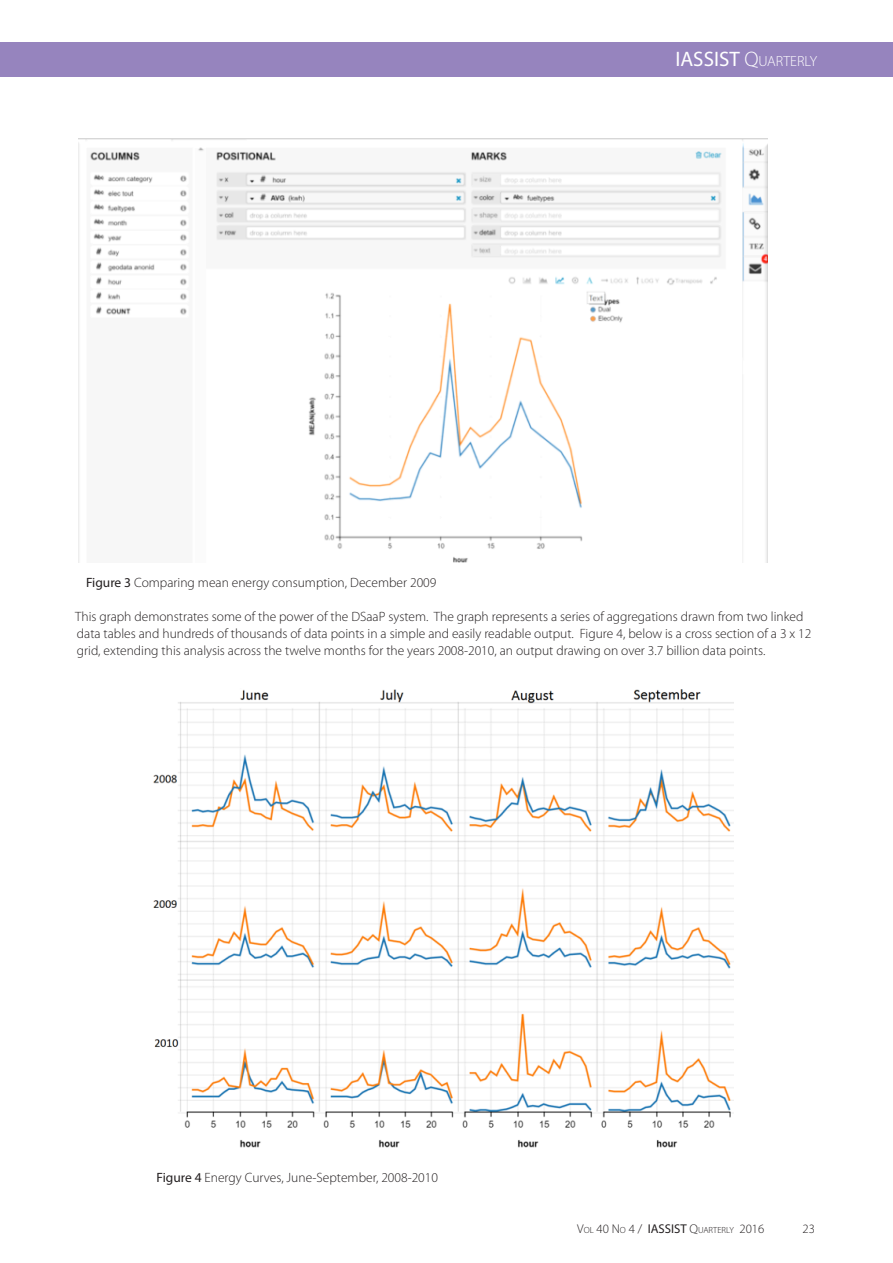
<style>
.page{position:relative;width:893px;height:1263px;background:#fff}
.page>*{position:absolute;margin:0;border:0;box-sizing:border-box;transform-origin:0 0}
.t1{font:300 14.7px "Myriad Pro";color:#fff}
.t2{font:300 13.5px/17px "Myriad Pro";color:#231f20}
.t3{font:300 12.75px "Myriad Pro";color:#231f20}
.t4{font:300 12.75px "Myriad Pro";color:#231f20}
.s1{font-weight:400}
.s2{font-weight:400;font-size:21px}
.s3{font-size:21px}
.s4{font-size:8.85px}
</style>
<div class="page">
<div style="left:0;top:43px;width:893px;height:34px;background:#9684be"></div>
<img style="left:79px;top:138px;width:689px;height:424px">
<img style="left:153px;top:689px;width:581px;height:459px">
<p class="t2" style="left:86px;top:574px;width:352px"><span class="s1">Figure 3</span> Comparing mean energy consumption, December 2009</p>
<p class="t1" style="left:675px;top:52px;width:143px"><span class="s2">IASSIST</span> <span class="s3">Q</span>UARTERLY</p>
<p class="t2" style="left:75px;top:608px;width:738px">This graph demonstrates some of the power of the DSaaP system. The graph represents a series of aggregations drawn from two linked data tables and hundreds of thousands of data points in a simple and easily readable output. Figure 4, below is a cross section of a 3 x 12 grid, extending this analysis across the twelve months for the years 2008-2010, an output drawing on over 3.7 billion data points.</p>
<p class="t2" style="left:156px;top:1169px;width:283px"><span class="s1">Figure 4</span> Energy Curves, June-September, 2008-2010</p>
<p class="t3" style="left:577px;top:1221px;width:189px">V<span class="s4">OL</span> 40 N<span class="s4">O</span> 4 / <span class="s1">IASSIST</span> Q<span class="s4">UARTERLY</span> 2016</p>
<p class="t4" style="left:803px;top:1221px;width:14px">23</p>
</div>
